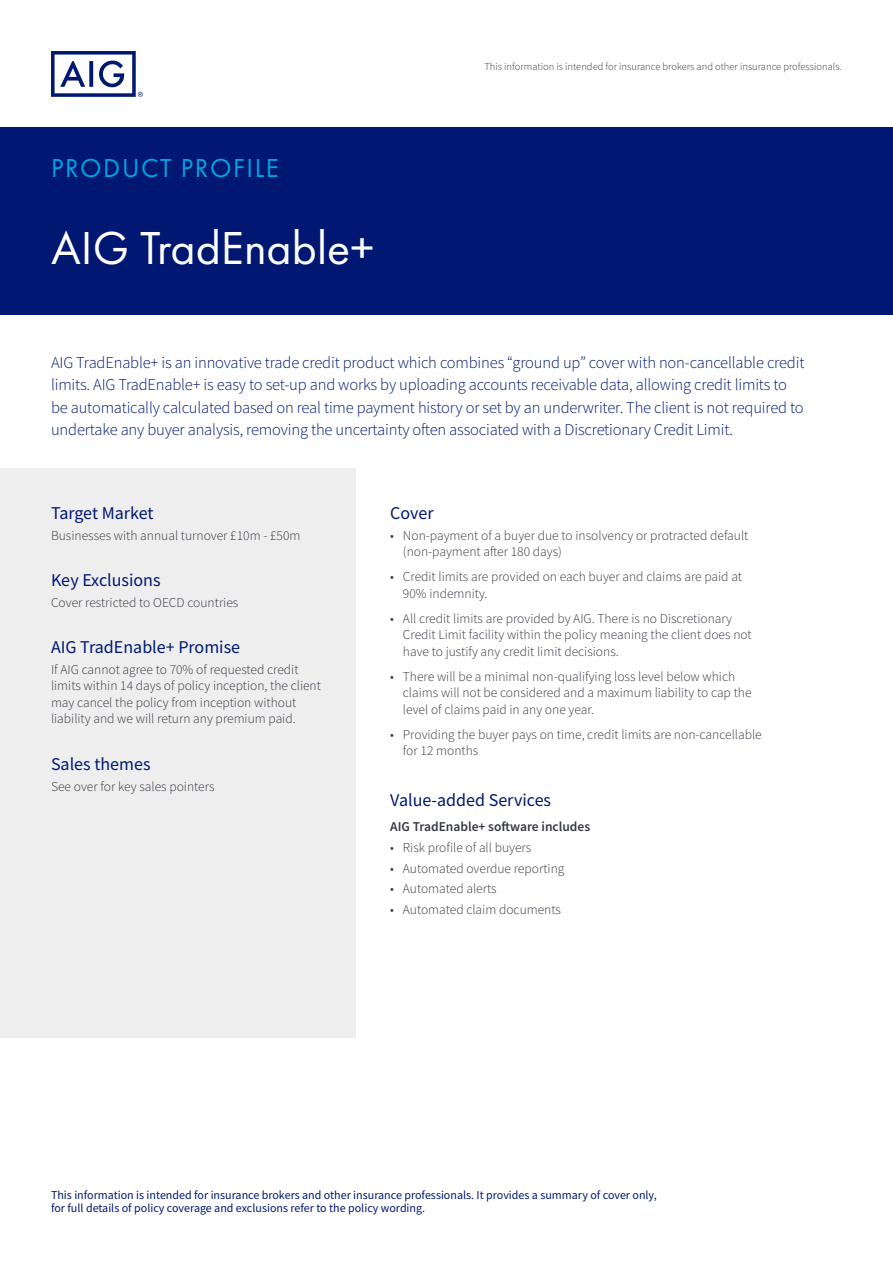
<style>
.page{position:relative;width:893px;height:1263px;background:#fff}
.page>*{position:absolute;margin:0;border:0;box-sizing:border-box;transform-origin:0 0}
.t1{font:48px "Futura PT";color:#fff}
.t2{font:27px "Futura PT";letter-spacing:.06em;color:#00a4e3}
.t3{font:18px "Source Sans Pro";color:#001871}
.t4{font:300 16.5px/22.5px "Source Sans Pro";letter-spacing:-.01em;color:#001871}
.t5{font:300 13.5px/16.5px "Source Sans Pro";color:#343741}
.t6{font:600 13.5px "Source Sans Pro";color:#343741}
.t7{font:12px/13.5px "Source Sans Pro";color:#001871}
.t8{font:300 10.5px "Source Sans Pro";color:#343741}
</style>
<div class="page">
<div style="left:0;top:128px;width:893px;height:187px;background:#001871"></div>
<div style="left:0;top:468px;width:356px;height:569px;background:#eee"></div>
<svg style="left:51px;top:51px;width:92px;height:46px"></svg>
<h2 class="t2" style="left:51px;top:152px;width:229px">PRODUCT PROFILE</h2>
<h1 class="t1" style="left:51px;top:220px;width:325px">AIG TradEnable+</h1>
<p class="t8" style="left:484px;top:60px;width:359px">This information is intended for insurance brokers and other insurance professionals.</p>
<p class="t4" style="left:51px;top:351px;width:755px">AIG TradEnable+ is an innovative trade credit product which combines “ground up” cover with non-cancellable credit limits. AIG TradEnable+ is easy to set-up and works by uploading accounts receivable data, allowing credit limits to be automatically calculated based on real time payment history or set by an underwriter. The client is not required to undertake any buyer analysis, removing the uncertainty often associated with a Discretionary Credit Limit.</p>
<h3 class="t3" style="left:51px;top:502px;width:104px">Target Market</h3>
<p class="t5" style="left:51px;top:527px;width:251px">Businesses with annual turnover £10m - £50m</p>
<h3 class="t3" style="left:51px;top:569px;width:111px">Key Exclusions</h3>
<p class="t5" style="left:51px;top:594px;width:189px">Cover restricted to OECD countries</p>
<h3 class="t3" style="left:51px;top:636px;width:191px">AIG TradEnable+ Promise</h3>
<p class="t5" style="left:51px;top:661px;width:271px">If AIG cannot agree to 70% of requested credit limits within 14 days of policy inception, the client may cancel the policy from inception without liability and we will return any premium paid.</p>
<h3 class="t3" style="left:51px;top:752px;width:101px">Sales themes</h3>
<p class="t5" style="left:51px;top:778px;width:165px">See over for key sales pointers</p>
<h3 class="t3" style="left:390px;top:502px;width:45px">Cover</h3>
<p class="t5" style="left:403px;top:527px;width:347px;text-indent:-13px">• Non-payment of a buyer due to insolvency or protracted default (non-payment after 180 days)</p>
<p class="t5" style="left:403px;top:569px;width:341px;text-indent:-13px">• Credit limits are provided on each buyer and claims are paid at<br>90% indemnity.</p>
<p class="t5" style="left:403px;top:610px;width:350px;text-indent:-13px">• All credit limits are provided by AIG. There is no Discretionary<br>Credit Limit facility within the policy meaning the client does not have to justify any credit limit decisions.</p>
<p class="t5" style="left:403px;top:668px;width:350px;text-indent:-13px">• There will be a minimal non-qualifying loss level below which claims will not be considered and a maximum liability to cap the level of claims paid in any one year.</p>
<p class="t5" style="left:403px;top:726px;width:360px;text-indent:-13px">• Providing the buyer pays on time, credit limits are non-cancellable for 12 months</p>
<h3 class="t3" style="left:390px;top:788px;width:162px">Value-added Services</h3>
<p class="t6" style="left:390px;top:818px;width:202px">AIG TradEnable+ software includes</p>
<p class="t5" style="left:390px;top:839px;width:143px">• Risk profile of all buyers</p>
<p class="t5" style="left:390px;top:860px;width:176px">• Automated overdue reporting</p>
<p class="t5" style="left:390px;top:880px;width:108px">• Automated alerts</p>
<p class="t5" style="left:390px;top:901px;width:172px">• Automated claim documents</p>
<p class="t7" style="left:51px;top:1188px;width:607px">This information is intended for insurance brokers and other insurance professionals. It provides a summary of cover only, for full details of policy coverage and exclusions refer to the policy wording.</p>
</div>
